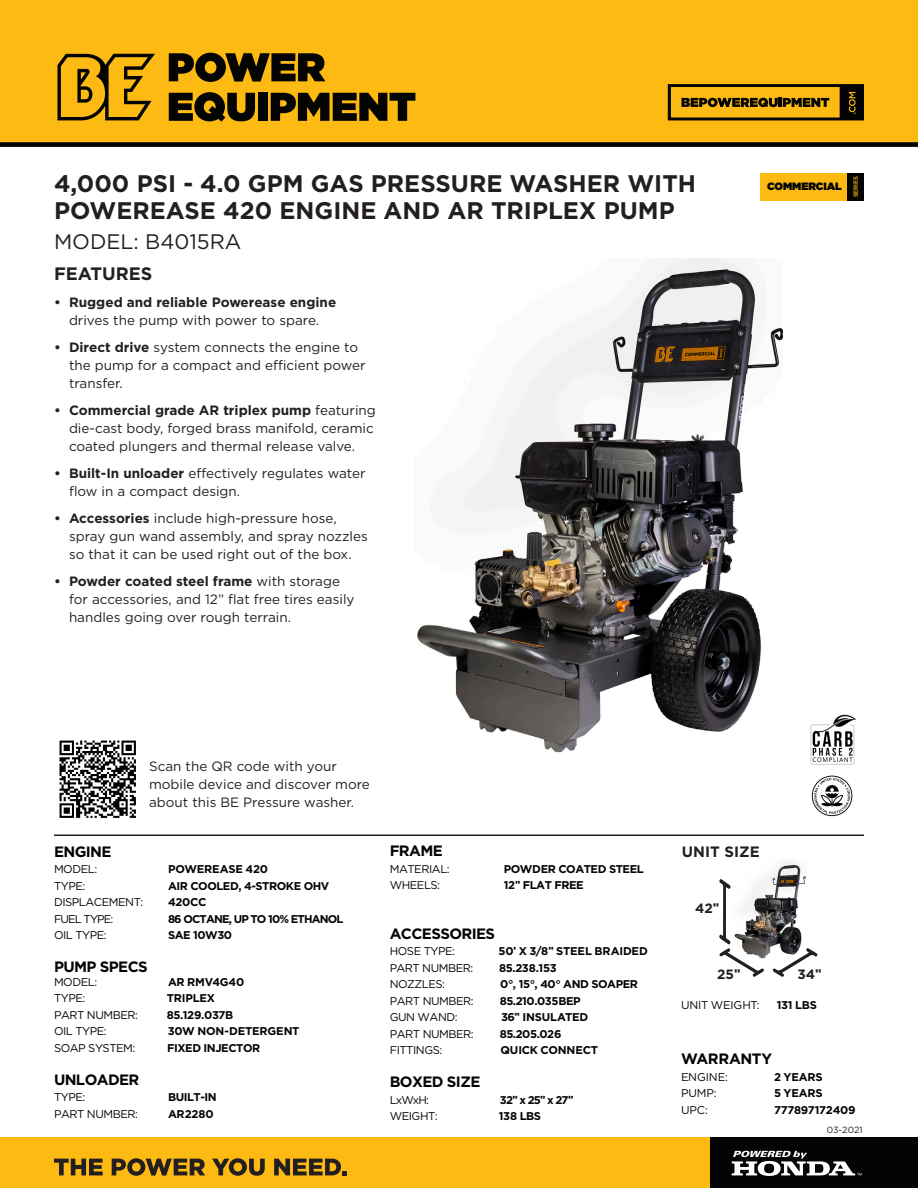
<style>
.page{position:relative;width:918px;height:1188px;background:#fff}
.page>*{position:absolute;margin:0;border:0;box-sizing:border-box;transform-origin:0 0}
.Product_Header{font:700 24px/27px "Gotham";color:#231f20}
.t1{font:21px "Gotham";color:#231f20}
.t2{font:700 18px "Gotham";color:#231f20}
.BODY_HEADER_LEFT_ALI{font:700 15px "Gotham";letter-spacing:-.04em;color:#040503}
.t3{font:700 15px "Gotham";color:#231f20}
.t4{font:13.5px/18px "Gotham";color:#231f20}
.t5{font:700 13.5px/18px "Gotham";color:#231f20;text-align:center}
.BODY_HEADER_LEFT_ALI-2{font:11.25px "Gotham";letter-spacing:-.04em;color:#040503}
.BODY_HEADER_LEFT_ALI-3{font:700 11.25px "Gotham";letter-spacing:-.04em;color:#040503}
.BODY_HEADER_LEFT_ALI-4{font:700 11.25px "Gotham";letter-spacing:-.015em;color:#040503}
.BODY_HEADER_LEFT_ALI-5{font:700 11.25px "Gotham";letter-spacing:-.075em;color:#040503}
.BODY_HEADER_LEFT_ALI-6{font:700 11.25px "Gotham";letter-spacing:-.01em;color:#040503}
.BODY_HEADER_LEFT_ALI-7{font:11.25px "Gotham";letter-spacing:-.015em;color:#040503}
.BODY_HEADER_LEFT_ALI-8{font:11.25px "Gotham";letter-spacing:-.075em;color:#040503}
.BODY_HEADER_LEFT_ALI-9{font:700 11.25px "Gotham";letter-spacing:-.02em;color:#040503}
.t6{font:900 10.65px "Gotham";letter-spacing:-.01em;color:#040503}
.t7{font:9px "Gotham";letter-spacing:-.005em;color:#231f20}
.t8{font:500 6px "Gotham";letter-spacing:-.04em;color:#fcba13}
.s1{font-weight:400}
.s2{font-weight:700}
.s3{font-family:"Arial"}
</style>
<div class="page">
<img style="left:764px;top:861px;width:42px;height:98px">
<svg style="left:719px;top:879px;width:45px;height:98px"></svg>
<svg style="left:773px;top:948px;width:44px;height:29px"></svg>
<div style="left:0;top:0;width:918px;height:144px;background:#fcba13"></div>
<div style="left:0;top:1138px;width:710px;height:50px;background:#fcba13"></div>
<div style="left:710px;top:1138px;width:208px;height:50px;background:#040503"></div>
<svg style="left:57px;top:53px;width:98px;height:67px"></svg>
<svg style="left:169px;top:53px;width:156px;height:29px"></svg>
<svg style="left:169px;top:92px;width:86px;height:30px"></svg>
<div style="left:258px;top:93px;width:9px;height:28px;background:#040503"></div>
<svg style="left:271px;top:93px;width:144px;height:28px"></svg>
<div style="left:0;top:142px;width:918px;height:5px;background:#040503"></div>
<svg style="left:668px;top:84px;width:196px;height:36px"></svg>
<svg style="left:54px;top:1159px;width:49px;height:16px"></svg>
<svg style="left:112px;top:1158px;width:93px;height:18px"></svg>
<svg style="left:212px;top:1158px;width:53px;height:18px"></svg>
<svg style="left:274px;top:1159px;width:73px;height:16px"></svg>
<hr style="left:54px;top:835px;width:810px;height:1px;background:#231f20">
<svg style="left:812px;top:776px;width:40px;height:40px"></svg>
<img style="left:810px;top:715px;width:46px;height:50px">
<img style="left:59px;top:740px;width:77px;height:78px">
<img style="left:417px;top:259px;width:366px;height:494px">
<svg style="left:732px;top:1151px;width:130px;height:25px"></svg>
<div style="left:760px;top:173px;width:104px;height:27px;background:#fcba13"></div>
<div style="left:848px;top:173px;width:16px;height:27px;background:#040503"></div>
<p class="Product_Header" style="left:54px;top:169px;width:644px">4,000 PSI - 4.0 GPM GAS PRESSURE WASHER WITH<br>POWEREASE 420 ENGINE AND AR TRIPLEX PUMP</p>
<p class="t1" style="left:54px;top:228px;width:189px">MODEL: B4015RA</p>
<p class="t2" style="left:54px;top:261px;width:100px">FEATURES</p>
<p class="t5" style="left:54px;top:293px;width:284px">• Rugged and reliable Powerease engine <span class="s1">drives the pump with power to spare.</span></p>
<p class="t4" style="left:69px;top:338px;width:298px;text-indent:-15px"><span class="s2">• Direct drive</span> system connects the engine to the pump for a compact and efficient power transfer.</p>
<p class="t4" style="left:69px;top:401px;width:308px;text-indent:-15px"><span class="s2">• Commercial grade AR triplex pump</span> featuring die-cast body, forged brass manifold, ceramic coated plungers and thermal release valve.</p>
<p class="t4" style="left:69px;top:464px;width:298px;text-indent:-15px"><span class="s2">• Built-In unloader</span> effectively regulates water flow in a compact design.</p>
<p class="t4" style="left:69px;top:509px;width:300px;text-indent:-15px"><span class="s2">• Accessories</span> include high-pressure hose, spray gun wand assembly, and spray nozzles so that it can be used right out of the box.</p>
<p class="t4" style="left:69px;top:572px;width:287px;text-indent:-15px"><span class="s2">• Powder coated steel frame</span> with storage for accessories, and 12” flat free tires easily handles going over rough terrain.</p>
<p class="t4" style="left:149px;top:756px;width:222px">Scan the QR code with your mobile device and discover more about this BE Pressure washer.</p>
<p class="t6" style="left:767px;top:179px;width:76px">COMMERCIAL</p>
<p class="t8" style="left:852px;top:197px;width:22px;rotate:-90deg">SERIES</p>
<p class="BODY_HEADER_LEFT_ALI" style="left:54px;top:841px;width:59px">ENGINE</p>
<p class="BODY_HEADER_LEFT_ALI-2" style="left:54px;top:862px;width:45px">MODEL:</p>
<p class="BODY_HEADER_LEFT_ALI-4" style="left:168px;top:862px;width:102px">POWEREASE 420</p>
<p class="BODY_HEADER_LEFT_ALI-2" style="left:54px;top:878px;width:33px">TYPE:</p>
<p class="BODY_HEADER_LEFT_ALI-3" style="left:168px;top:878px;width:163px">AIR COOLED, 4-STROKE OHV</p>
<p class="BODY_HEADER_LEFT_ALI-2" style="left:54px;top:895px;width:91px">DISPLACEMENT:</p>
<p class="BODY_HEADER_LEFT_ALI-3" style="left:168px;top:895px;width:40px">420CC</p>
<p class="BODY_HEADER_LEFT_ALI-8" style="left:54px;top:911px;width:61px">FUEL TYPE:</p>
<p class="BODY_HEADER_LEFT_ALI-5" style="left:168px;top:911px;width:177px">86 OCTANE, UP TO 10% ETHANOL</p>
<p class="BODY_HEADER_LEFT_ALI-2" style="left:54px;top:928px;width:54px">OIL TYPE:</p>
<p class="BODY_HEADER_LEFT_ALI-3" style="left:168px;top:928px;width:66px">SAE 10W30</p>
<p class="BODY_HEADER_LEFT_ALI" style="left:54px;top:957px;width:95px">PUMP SPECS</p>
<p class="BODY_HEADER_LEFT_ALI-2" style="left:54px;top:974px;width:45px">MODEL:</p>
<p class="BODY_HEADER_LEFT_ALI-9" style="left:168px;top:974px;width:78px">AR RMV4G40</p>
<p class="BODY_HEADER_LEFT_ALI-2" style="left:54px;top:991px;width:33px">TYPE:</p>
<p class="BODY_HEADER_LEFT_ALI-4" style="left:167px;top:991px;width:50px">TRIPLEX</p>
<p class="BODY_HEADER_LEFT_ALI-2" style="left:54px;top:1007px;width:86px">PART NUMBER:</p>
<p class="BODY_HEADER_LEFT_ALI-3" style="left:167px;top:1007px;width:68px">85.129.037B</p>
<p class="BODY_HEADER_LEFT_ALI-2" style="left:54px;top:1024px;width:54px">OIL TYPE:</p>
<p class="BODY_HEADER_LEFT_ALI-4" style="left:168px;top:1024px;width:133px">30W NON-DETERGENT</p>
<p class="BODY_HEADER_LEFT_ALI-2" style="left:54px;top:1040px;width:83px">SOAP SYSTEM:</p>
<p class="BODY_HEADER_LEFT_ALI-3" style="left:167px;top:1040px;width:95px">FIXED INJECTOR</p>
<p class="BODY_HEADER_LEFT_ALI" style="left:54px;top:1069px;width:87px">UNLOADER</p>
<p class="BODY_HEADER_LEFT_ALI-2" style="left:54px;top:1090px;width:33px">TYPE:</p>
<p class="BODY_HEADER_LEFT_ALI-3" style="left:168px;top:1090px;width:50px">BUILT-IN</p>
<p class="BODY_HEADER_LEFT_ALI-2" style="left:54px;top:1106px;width:86px">PART NUMBER:</p>
<p class="BODY_HEADER_LEFT_ALI-3" style="left:168px;top:1106px;width:47px">AR2280</p>
<p class="BODY_HEADER_LEFT_ALI" style="left:390px;top:841px;width:55px">FRAME</p>
<p class="BODY_HEADER_LEFT_ALI-2" style="left:390px;top:862px;width:62px">MATERIAL:</p>
<p class="BODY_HEADER_LEFT_ALI-3" style="left:504px;top:862px;width:142px">POWDER COATED STEEL</p>
<p class="BODY_HEADER_LEFT_ALI-2" style="left:390px;top:878px;width:52px">WHEELS:</p>
<p class="BODY_HEADER_LEFT_ALI-3" style="left:504px;top:878px;width:81px">12<span class="s3">"</span> FLAT FREE</p>
<p class="BODY_HEADER_LEFT_ALI" style="left:390px;top:924px;width:107px">ACCESSORIES</p>
<p class="BODY_HEADER_LEFT_ALI-2" style="left:390px;top:944px;width:67px">HOSE TYPE:</p>
<p class="BODY_HEADER_LEFT_ALI-4" style="left:499px;top:944px;width:151px">50<span class="s3">'</span> X 3/8<span class="s3">"</span> STEEL BRAIDED</p>
<p class="BODY_HEADER_LEFT_ALI-2" style="left:390px;top:961px;width:85px">PART NUMBER:</p>
<p class="BODY_HEADER_LEFT_ALI-3" style="left:499px;top:961px;width:59px">85.238.153</p>
<p class="BODY_HEADER_LEFT_ALI-2" style="left:390px;top:977px;width:57px">NOZZLES:</p>
<p class="BODY_HEADER_LEFT_ALI-3" style="left:500px;top:977px;width:139px">0°, 15°, 40° AND SOAPER</p>
<p class="BODY_HEADER_LEFT_ALI-2" style="left:390px;top:994px;width:86px">PART NUMBER:</p>
<p class="BODY_HEADER_LEFT_ALI-3" style="left:500px;top:994px;width:83px">85.210.035BEP</p>
<p class="BODY_HEADER_LEFT_ALI-2" style="left:390px;top:1010px;width:69px">GUN WAND:</p>
<p class="BODY_HEADER_LEFT_ALI-4" style="left:501px;top:1010px;width:89px">36<span class="s3">"</span> INSULATED</p>
<p class="BODY_HEADER_LEFT_ALI-2" style="left:390px;top:1027px;width:86px">PART NUMBER:</p>
<p class="BODY_HEADER_LEFT_ALI-3" style="left:500px;top:1027px;width:63px">85.205.026</p>
<p class="BODY_HEADER_LEFT_ALI-2" style="left:390px;top:1043px;width:54px">FITTINGS:</p>
<p class="BODY_HEADER_LEFT_ALI-6" style="left:500px;top:1043px;width:99px">QUICK CONNECT</p>
<p class="BODY_HEADER_LEFT_ALI" style="left:390px;top:1072px;width:92px">BOXED SIZE</p>
<p class="BODY_HEADER_LEFT_ALI-2" style="left:390px;top:1093px;width:41px">LxWxH:</p>
<p class="BODY_HEADER_LEFT_ALI-3" style="left:500px;top:1093px;width:75px">32<span class="s3">"</span> x 25<span class="s3">"</span> x 27<span class="s3">"</span></p>
<p class="BODY_HEADER_LEFT_ALI-2" style="left:390px;top:1109px;width:50px">WEIGHT:</p>
<p class="BODY_HEADER_LEFT_ALI-3" style="left:499px;top:1109px;width:44px">138 LBS</p>
<p class="t3" style="left:682px;top:841px;width:79px">UNIT SIZE</p>
<p class="t5" style="left:695px;top:899px;width:26px">42<span class="s3">"</span></p>
<p class="t5" style="left:717px;top:965px;width:25px">25<span class="s3">"</span></p>
<p class="t5" style="left:798px;top:965px;width:26px">34<span class="s3">"</span></p>
<p class="BODY_HEADER_LEFT_ALI-7" style="left:681px;top:997px;width:80px">UNIT WEIGHT:</p>
<p class="BODY_HEADER_LEFT_ALI-3" style="left:777px;top:997px;width:42px">131 LBS</p>
<p class="BODY_HEADER_LEFT_ALI" style="left:681px;top:1049px;width:93px">WARRANTY</p>
<p class="BODY_HEADER_LEFT_ALI-2" style="left:681px;top:1069px;width:48px">ENGINE:</p>
<p class="BODY_HEADER_LEFT_ALI-3" style="left:774px;top:1069px;width:50px">2 YEARS</p>
<p class="BODY_HEADER_LEFT_ALI-2" style="left:681px;top:1086px;width:37px">PUMP:</p>
<p class="BODY_HEADER_LEFT_ALI-3" style="left:774px;top:1086px;width:50px">5 YEARS</p>
<p class="BODY_HEADER_LEFT_ALI-2" style="left:681px;top:1102px;width:28px">UPC:</p>
<p class="BODY_HEADER_LEFT_ALI-3" style="left:774px;top:1102px;width:83px">777897172409</p>
<p class="t7" style="left:827px;top:1124px;width:37px">03-2021</p>
</div>
